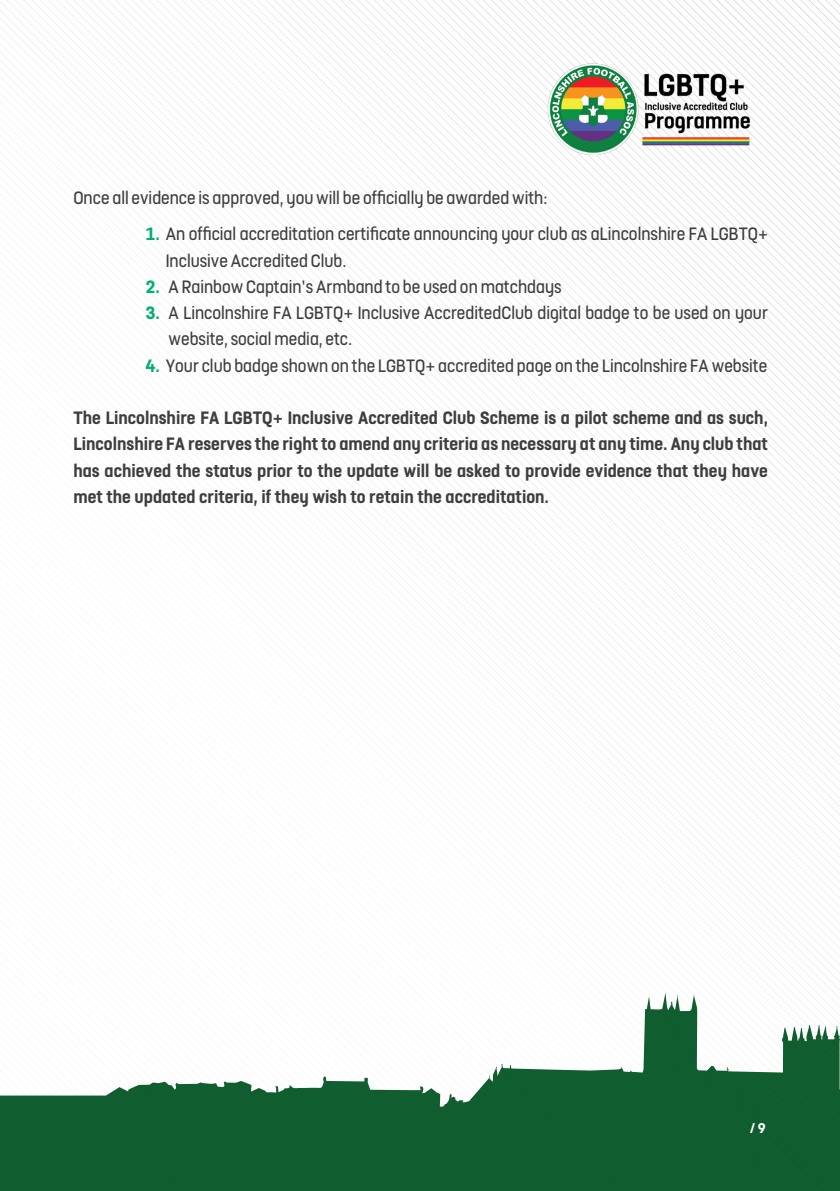
<style>
.page{position:relative;width:840px;height:1191px;background:#fff}
.page>*{position:absolute;margin:0;border:0;box-sizing:border-box;transform-origin:0 0}
.t1{font:20px/26.2px "FS Dillon";color:#3e3e3f}
.t2{font:700 20px/26.2px "FS Dillon";color:#3e3e3f;text-align:justify}
.t3{font:700 15.8px "FS Dillon";color:#fff}
.s1{font-weight:700;color:#00b06c}
</style>
<div class="page">
<img style="left:0;top:0;width:839px;height:992px">
<img style="left:533px;top:62px;width:234px;height:94px">
<svg style="left:1px;top:1076px;width:325px;height:115px;background:#34764f"></svg>
<div style="left:154px;top:1126px;width:685px;height:55px;background:#115f31"></div>
<svg style="left:326px;top:992px;width:513px;height:98px"></svg>
<div style="left:326px;top:1090px;width:513px;height:101px;background:#105e30"></div>
<svg style="left:339px;top:1114px;width:500px;height:77px"></svg>
<svg style="left:0;top:1095px;width:1px;height:96px"></svg>
<p class="t1" style="left:73px;top:183px;width:475px">Once all evidence is approved, you will be officially be awarded with:</p>
<p class="t1" style="left:166px;top:219px;width:603px;text-indent:-20px"><span class="s1">1.</span> An official accreditation certificate announcing your club as aLincolnshire FA LGBTQ+<br>Inclusive Accredited Club.</p>
<p class="t1" style="left:145px;top:272px;width:417px"><span class="s1">2.</span> A Rainbow Captain’s Armband to be used on matchdays</p>
<p class="t1" style="left:168px;top:298px;width:600px;text-indent:-23px"><span class="s1">3.</span> A Lincolnshire FA LGBTQ+ Inclusive AccreditedClub digital badge to be used on your website, social media, etc.</p>
<p class="t1" style="left:145px;top:351px;width:623px"><span class="s1">4.</span> Your club badge shown on the LGBTQ+ accredited page on the Lincolnshire FA website</p>
<p class="t2" style="left:73px;top:403px;width:695px">The Lincolnshire FA LGBTQ+ Inclusive Accredited Club Scheme is a pilot scheme and as such, Lincolnshire FA reserves the right to amend any criteria as necessary at any time. Any club that has achieved the status prior to the update will be asked to provide evidence that they have met the updated criteria, if they wish to retain the accreditation.</p>
<p class="t3" style="left:749px;top:1116px;width:17px">/ 9</p>
</div>
